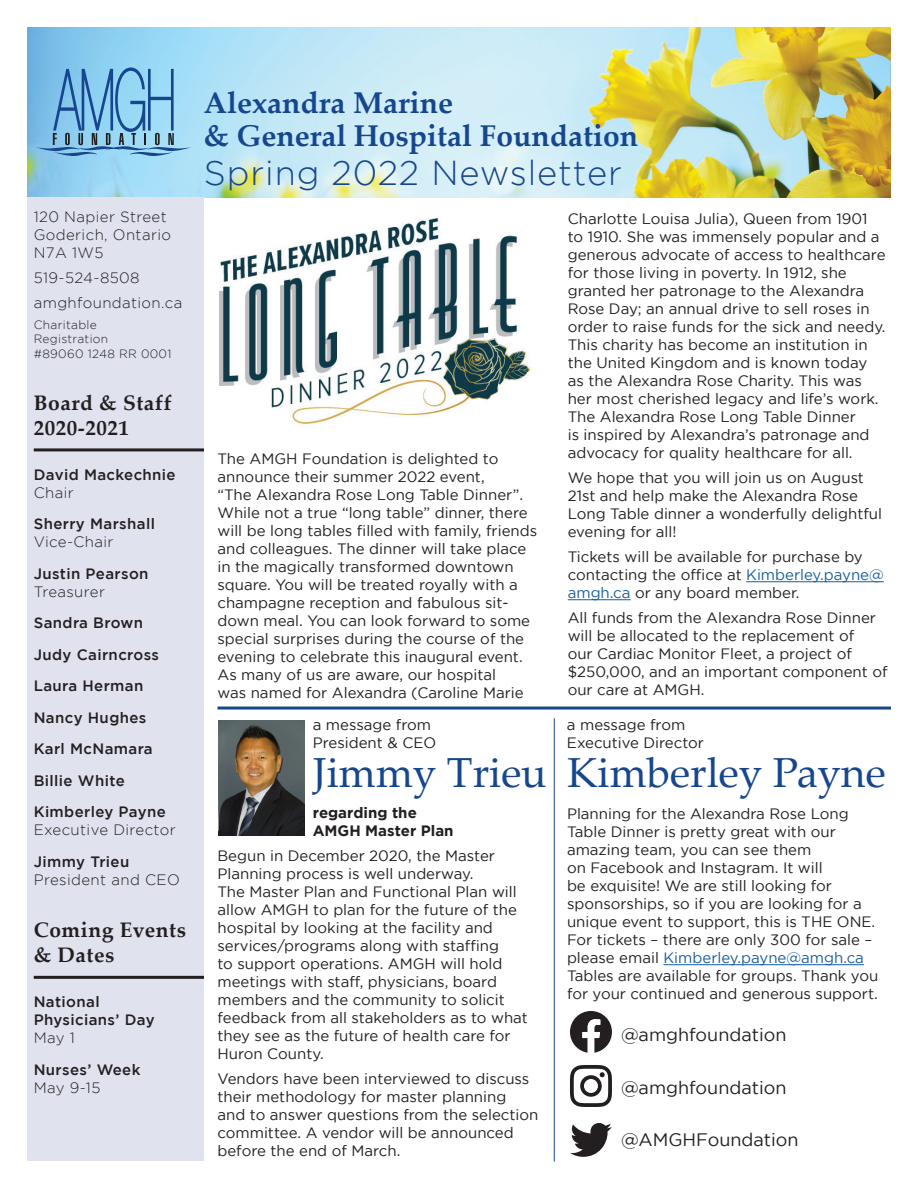
<style>
.page{position:relative;width:918px;height:1188px;background:#fff}
.page>*{position:absolute;margin:0;border:0;box-sizing:border-box;transform-origin:0 0}
.t1{font:42px "Palatino Linotype";color:#16468d}
.t2{font:300 34.5px "Gotham";letter-spacing:.025em;color:#16468d}
.t3{font:700 30px/33px "Palatino Linotype";color:#16468d}
.t4{font:700 21px/25.2px "Palatino Linotype";letter-spacing:.025em;color:#231f20}
.t5{font:18px "Gotham";color:#231f20}
.t6{font:15px/18px "Gotham";color:#231f20}
.t7{font:500 15px/31.5px "Gotham";letter-spacing:.025em;color:#231f20}
.t8{font:300 15px/18px "Gotham";letter-spacing:.025em;color:#231f20}
.t9{font:700 15px/18px "Gotham";color:#231f20}
.t10{font:300 12px/14.4px "Gotham";letter-spacing:.025em;color:#231f20}
.s1{color:#175d9e}
</style>
<div class="page">
<img style="left:27px;top:27px;width:864px;height:171px">
<div style="left:27px;top:198px;width:177px;height:963px;background:#e0e2ee"></div>
<hr style="left:554px;top:718px;width:1px;height:444px;background:#16468d">
<hr style="left:217px;top:707px;width:674px;height:3px;background:#16468d">
<hr style="left:34px;top:976px;width:170px;height:3px;background:#231f20">
<hr style="left:34px;top:448px;width:170px;height:3px;background:#231f20">
<hr style="left:746px;top:581px;width:138px;height:1px;background:#175d9e">
<hr style="left:568px;top:599px;width:63px;height:1px;background:#175d9e">
<hr style="left:664px;top:964px;width:200px;height:1px;background:#175d9e">
<svg style="left:36px;top:67px;width:155px;height:89px;background:#7ab5db"></svg>
<img style="left:219px;top:218px;width:312px;height:206px">
<img style="left:219px;top:721px;width:86px;height:115px">
<svg style="left:570px;top:1011px;width:42px;height:42px"></svg>
<svg style="left:570px;top:1065px;width:42px;height:42px"></svg>
<svg style="left:570px;top:1123px;width:42px;height:34px"></svg>
<p class="t8" style="left:34px;top:208px;width:139px">120 Napier Street<br>Goderich, Ontario<br>N7A 1W5</p>
<p class="t8" style="left:34px;top:268px;width:108px">519-524-8508</p>
<p class="t8" style="left:34px;top:293px;width:150px">amghfoundation.ca</p>
<p class="t10" style="left:34px;top:317px;width:139px">Charitable<br>Registration<br>#89060 1248 RR 0001</p>
<h3 class="t4" style="left:34px;top:389px;width:140px">Board &amp; Staff<br>2020-2021</h3>
<p class="t7" style="left:34px;top:459px;width:143px">David Mackechnie</p>
<p class="t8" style="left:34px;top:483px;width:42px">Chair</p>
<p class="t7" style="left:34px;top:508px;width:123px">Sherry Marshall</p>
<p class="t8" style="left:34px;top:533px;width:81px">Vice-Chair</p>
<p class="t7" style="left:34px;top:558px;width:116px">Justin Pearson</p>
<p class="t8" style="left:34px;top:582px;width:73px">Treasurer</p>
<p class="t7" style="left:34px;top:607px;width:134px">Sandra Brown<br>Judy Cairncross<br>Laura Herman<br>Nancy Hughes<br>Karl McNamara<br>Billie White<br>Kimberley Payne</p>
<p class="t8" style="left:34px;top:821px;width:144px">Executive Director</p>
<p class="t7" style="left:34px;top:846px;width:97px">Jimmy Trieu</p>
<p class="t8" style="left:34px;top:870px;width:148px">President and CEO</p>
<h3 class="t4" style="left:34px;top:917px;width:154px">Coming Events &amp; Dates</h3>
<p class="t7" style="left:34px;top:993px;width:122px;line-height:18px">National<br>Physicians’ Day</p>
<p class="t8" style="left:34px;top:1029px;width:43px">May 1</p>
<p class="t7" style="left:34px;top:1053px;width:108px">Nurses’ Week</p>
<p class="t8" style="left:34px;top:1078px;width:68px">May 9-15</p>
<h2 class="t3" style="left:204px;top:85px;width:436px">Alexandra Marine<br>&amp; General Hospital Foundation</h2>
<p class="t2" style="left:204px;top:154px;width:419px">Spring 2022 Newsletter</p>
<p class="t6" style="left:217px;top:450px;width:312px">The AMGH Foundation is delighted to announce their summer 2022 event,<br>“The Alexandra Rose Long Table Dinner”.<br>While not a true “long table” dinner, there</p>
<p class="t6" style="left:217px;top:522px;width:321px">will be long tables filled with family, friends</p>
<p class="t6" style="left:217px;top:540px;width:310px">and colleagues. The dinner will take place</p>
<p class="t6" style="left:217px;top:558px;width:314px">in the magically transformed downtown square. You will be treated royally with a champagne reception and fabulous sit&shy;down meal. You can look forward to some special surprises during the course of the</p>
<p class="t6" style="left:217px;top:648px;width:307px">evening to celebrate this inaugural event.</p>
<p class="t6" style="left:217px;top:666px;width:308px">As many of us are aware, our hospital was named for Alexandra (Caroline Marie</p>
<p class="t6" style="left:313px;top:715px;width:125px">a message from<br>President &amp; CEO</p>
<h1 class="t1" style="left:313px;top:743px;width:236px">Jimmy Trieu</h1>
<h5 class="t9" style="left:313px;top:804px;width:142px">regarding the<br>AMGH Master Plan</h5>
<p class="t6" style="left:217px;top:847px;width:279px">Begun in December 2020, the Master</p>
<p class="t6" style="left:217px;top:865px;width:258px">Planning process is well underway.</p>
<p class="t6" style="left:217px;top:883px;width:301px">The Master Plan and Functional Plan will</p>
<p class="t6" style="left:217px;top:901px;width:301px">allow AMGH to plan for the future of the hospital by looking at the facility and services/programs along with staffing</p>
<p class="t6" style="left:217px;top:955px;width:287px">to support operations. AMGH will hold</p>
<p class="t6" style="left:217px;top:973px;width:312px">meetings with staff, physicians, board members and the community to solicit feedback from all stakeholders as to what they see as the future of health care for Huron County.</p>
<p class="t6" style="left:217px;top:1069px;width:313px">Vendors have been interviewed to discuss</p>
<p class="t6" style="left:217px;top:1087px;width:322px">their methodology for master planning<br>and to answer questions from the selection</p>
<p class="t6" style="left:217px;top:1123px;width:298px">committee. A vendor will be announced</p>
<p class="t6" style="left:217px;top:1141px;width:184px">before the end of March.</p>
<p class="t6" style="left:568px;top:210px;width:319px">Charlotte Louisa Julia), Queen from 1901 to 1910. She was immensely popular and a generous advocate of access to healthcare for those living in poverty. In 1912, she</p>
<p class="t6" style="left:568px;top:282px;width:298px">granted her patronage to the Alexandra</p>
<p class="t6" style="left:568px;top:300px;width:319px">Rose Day; an annual drive to sell roses in order to raise funds for the sick and needy.<br>This charity has become an institution in the United Kingdom and is known today as the Alexandra Rose Charity. This was her most cherished legacy and life’s work.</p>
<p class="t6" style="left:568px;top:408px;width:290px">The Alexandra Rose Long Table Dinner</p>
<p class="t6" style="left:568px;top:426px;width:303px">is inspired by Alexandra’s patronage and advocacy for quality healthcare for all.</p>
<p class="t6" style="left:568px;top:468px;width:316px">We hope that you will join us on August 21st and help make the Alexandra Rose Long Table dinner a wonderfully delightful evening for all!</p>
<p class="t6" style="left:568px;top:547px;width:318px">Tickets will be available for purchase by contacting the office at <span class="s1">Kimberley.payne@ amgh.ca</span> or any board member.</p>
<p class="t6" style="left:568px;top:608px;width:321px">All funds from the Alexandra Rose Dinner will be allocated to the replacement of<br>our Cardiac Monitor Fleet, a project of $250,000, and an important component of</p>
<p class="t6" style="left:568px;top:680px;width:138px">our care at AMGH.</p>
<p class="t6" style="left:567px;top:716px;width:139px">a message from<br>Executive Director</p>
<h1 class="t1" style="left:567px;top:743px;width:320px">Kimberley Payne</h1>
<p class="t6" style="left:567px;top:804px;width:313px">Planning for the Alexandra Rose Long Table Dinner is pretty great with our amazing team, you can see them<br>on Facebook and Instagram. It will<br>be exquisite! We are still looking for sponsorships, so if you are looking for a unique event to support, this is THE ONE.<br>For tickets – there are only 300 for sale – please email <span class="s1">Kimberley.payne@amgh.ca </span>Tables are available for groups. Thank you for your continued and generous support.</p>
<p class="t5" style="left:621px;top:1024px;width:167px">@amghfoundation</p>
<p class="t5" style="left:621px;top:1077px;width:167px">@amghfoundation</p>
<p class="t5" style="left:621px;top:1130px;width:179px">@AMGHFoundation</p>
</div>
